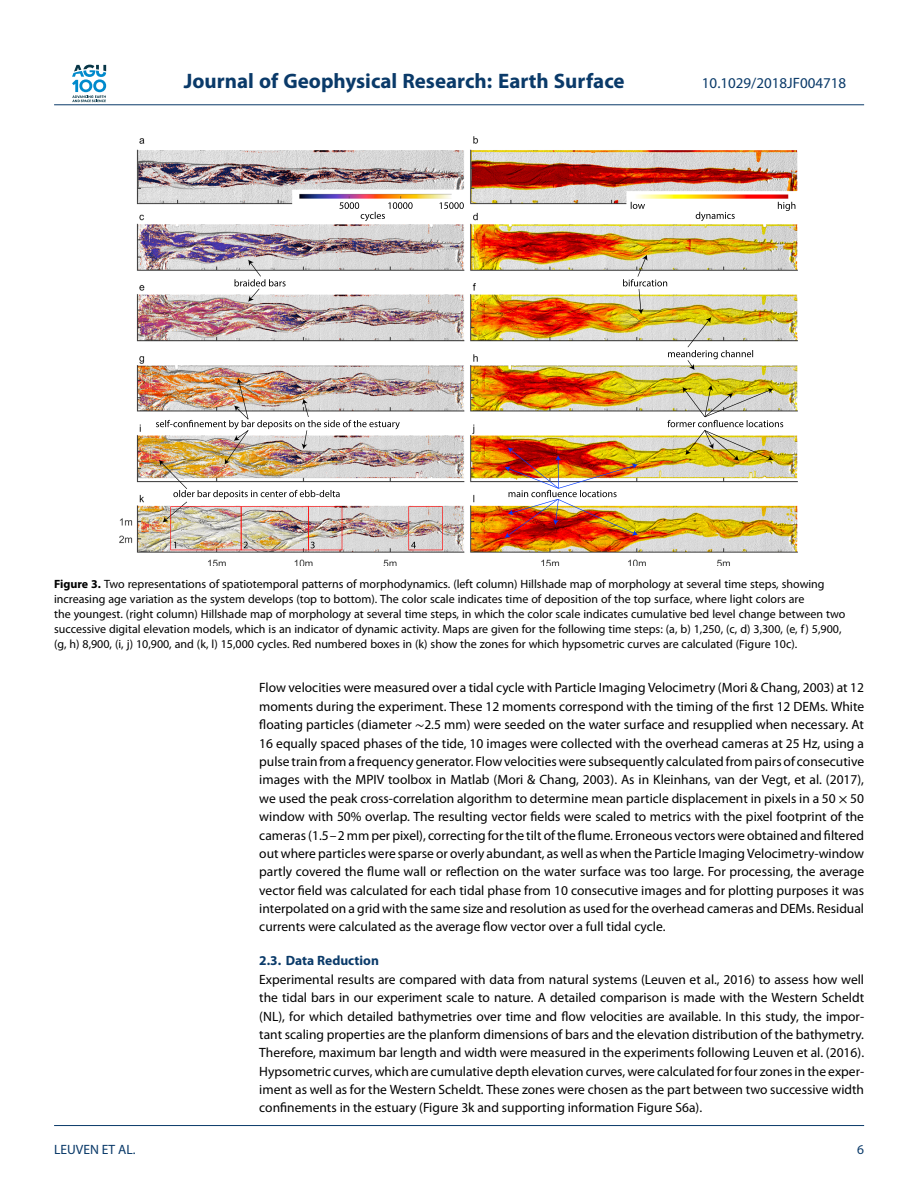
<style>
.page{position:relative;width:918px;height:1188px;background:#fff}
.page>*{position:absolute;margin:0;border:0;box-sizing:border-box;transform-origin:0 0}
.t1{font:700 21px "Myriad Pro";color:#0a3a69}
.t2{font:15px "Myriad Pro";color:#0a3a69}
.t3{font:13.5px/18.5px "Myriad Pro";color:#000;text-align:justify}
.t4{font:700 13.5px "Myriad Pro";color:#0a3a69}
.t5{font:13.5px "Myriad Pro";color:#0a3a69}
.t6{font:12px/15px "Myriad Pro";color:#000}
.s1{font-weight:700}
.s2{font-family:"STIX Math"}
</style>
<div class="page">
<svg style="left:72px;top:65px;width:34px;height:37px"></svg>
<hr style="left:54px;top:104px;width:810px;height:1px;background:#0a3a69">
<img style="left:119px;top:137px;width:679px;height:429px">
<svg style="left:235px;top:260px;width:51px;height:42px"></svg>
<svg style="left:623px;top:255px;width:130px;height:115px"></svg>
<img style="left:505px;top:448px;width:133px;height:90px">
<svg style="left:667px;top:385px;width:116px;height:76px"></svg>
<img style="left:156px;top:378px;width:244px;height:172px">
<svg style="left:408px;top:506px;width:35px;height:44px;background:#ccb6b2"></svg>
<svg style="left:696px;top:212px;width:39px;height:9px"></svg>
<svg style="left:339px;top:202px;width:74px;height:19px"></svg>
<svg style="left:440px;top:202px;width:24px;height:7px"></svg>
<svg style="left:631px;top:202px;width:14px;height:7px"></svg>
<svg style="left:778px;top:202px;width:17px;height:9px"></svg>
<hr style="left:54px;top:1125px;width:810px;height:1px;background:#0a3a69">
<h1 class="t1" style="left:184px;top:73px;width:442px">Journal of Geophysical Research: Earth Surface</h1>
<p class="t2" style="left:702px;top:78px;width:146px">10.1029/2018JF004718</p>
<p class="t6" style="left:54px;top:578px;width:793px"><span class="s1">Figure 3.</span> Two representations of spatiotemporal patterns of morphodynamics. (left column) Hillshade map of morphology at several time steps, showing increasing age variation as the system develops (top to bottom). The color scale indicates time of deposition of the top surface, where light colors are<br>the youngest. (right column) Hillshade map of morphology at several time steps, in which the color scale indicates cumulative bed level change between two successive digital elevation models, which is an indicator of dynamic activity. Maps are given for the following time steps: (a, b) 1,250, (c, d) 3,300, (e, f) 5,900, (g, h) 8,900, (i, j) 10,900, and (k, l) 15,000 cycles. Red numbered boxes in (k) show the zones for which hypsometric curves are calculated (Figure 10c).</p>
<p class="t3" style="left:259px;top:680px;width:606px">Flow velocities were measured over a tidal cycle with Particle Imaging Velocimetry (Mori &amp; Chang, 2003) at 12 moments during the experiment. These 12 moments correspond with the timing of the first 12 DEMs. White floating particles (diameter <span class="s2">∼</span>2.5 mm) were seeded on the water surface and resupplied when necessary. At 16 equally spaced phases of the tide, 10 images were collected with the overhead cameras at 25 Hz, using a pulse trainfrom afrequency generator. Flow velocities were subsequently calculatedfrom pairs of consecutive images with the MPIV toolbox in Matlab (Mori &amp; Chang, 2003). As in Kleinhans, van der Vegt, et al. (2017), we used the peak cross-correlation algorithm to determine mean particle displacement in pixels in a 50 <span class="s2">×</span> 50 window with 50% overlap. The resulting vector fields were scaled to metrics with the pixel footprint of the cameras (1.5–2 mm per pixel), correcting for the tilt of the flume. Erroneous vectors were obtained and filtered out where particles were sparse or overly abundant, as well as when the Particle Imaging Velocimetry-window partly covered the flume wall or reflection on the water surface was too large. For processing, the average vector field was calculated for each tidal phase from 10 consecutive images and for plotting purposes it was interpolated on a grid with the same size and resolution as used for the overhead cameras and DEMs. Residual currents were calculated as the average flow vector over a full tidal cycle.</p>
<p class="t4" style="left:259px;top:955px;width:121px">2.3. Data Reduction</p>
<p class="t3" style="left:259px;top:971px;width:606px">Experimental results are compared with data from natural systems (Leuven et al., 2016) to assess how well the tidal bars in our experiment scale to nature. A detailed comparison is made with the Western Scheldt (NL), for which detailed bathymetries over time and flow velocities are available. In this study, the impor&shy;tant scaling properties are the planform dimensions of bars and the elevation distribution of the bathymetry.<br>Therefore, maximum bar length and width were measured in the experiments following Leuven et al. (2016).<br>Hypsometric curves, which are cumulative depth elevation curves, were calculated for four zones in the exper&shy;iment as well as for the Western Scheldt. These zones were chosen as the part between two successive width confinements in the estuary (Figure 3k and supporting information Figure S6a).</p>
<p class="t5" style="left:54px;top:1144px;width:83px">LEUVEN ET AL.</p>
<p class="t5" style="left:857px;top:1144px;width:8px">6</p>
</div>
